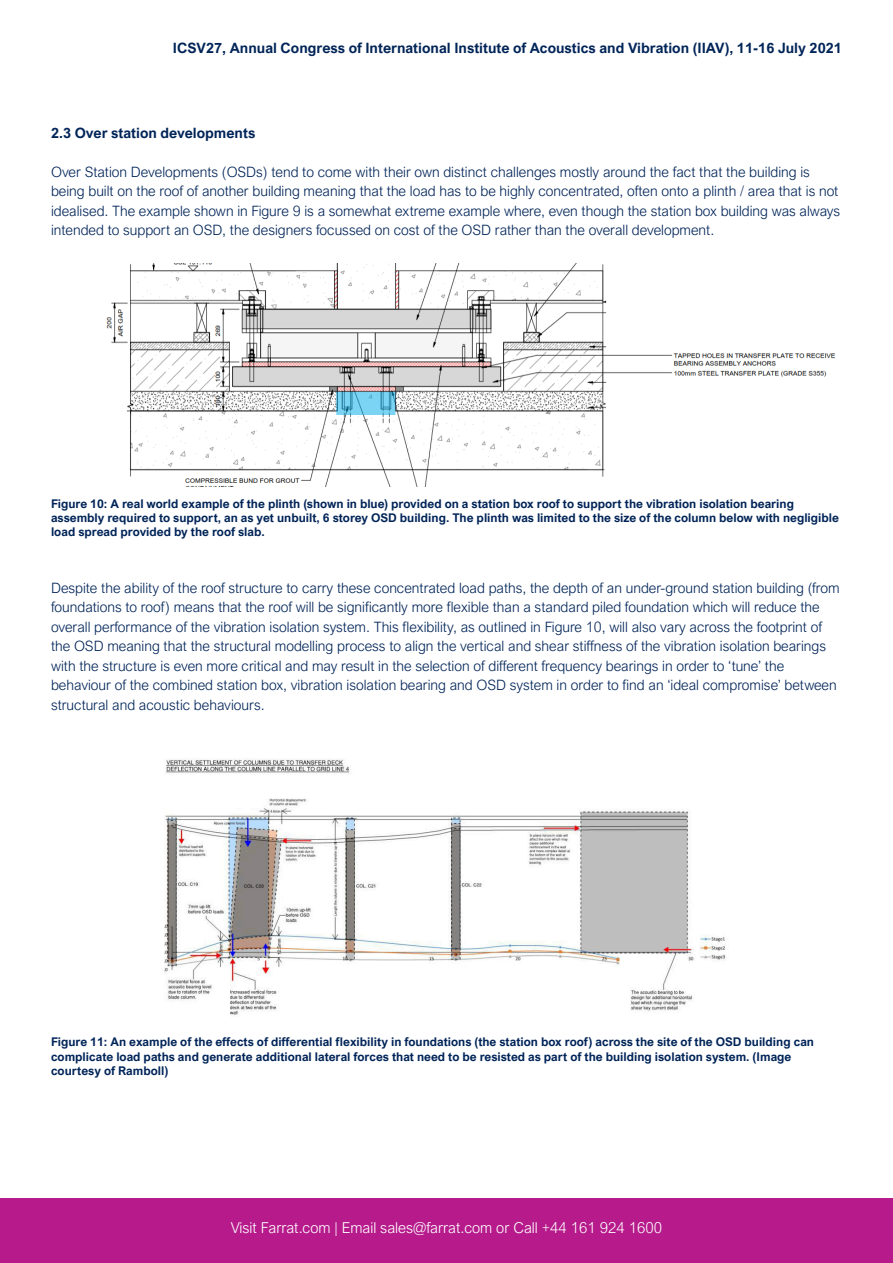
<style>
.page{position:relative;width:893px;height:1263px;background:#fff}
.page>*{position:absolute;margin:0;border:0;box-sizing:border-box;transform-origin:0 0}
.t1{font:300 15px "Arial Nova";color:#fff}
.t2{font:300 14.25px/19.5px "Arial Nova";color:#002458}
.t3{font:700 14.25px "Arial Nova";color:#002458}
.t4{font:700 12px/14.4px "Arial Nova";color:#002458}
</style>
<div class="page">
<div style="left:0;top:1198px;width:893px;height:65px;background:#b61a8b"></div>
<img style="left:106px;top:264px;width:730px;height:222px">
<img style="left:164px;top:759px;width:561px;height:256px">
<p class="t3" style="left:173px;top:40px;width:670px">ICSV27, Annual Congress of International Institute of Acoustics and Vibration (IIAV), 11-16 July 2021</p>
<p class="t3" style="left:51px;top:125px;width:206px">2.3 Over station developments</p>
<p class="t2" style="left:51px;top:162px;width:791px">Over Station Developments (OSDs) tend to come with their own distinct challenges mostly around the fact that the building is being built on the roof of another building meaning that the load has to be highly concentrated, often onto a plinth / area that is not idealised. The example shown in Figure 9 is a somewhat extreme example where, even though the station box building was always intended to support an OSD, the designers focussed on cost of the OSD rather than the overall development.</p>
<p class="t4" style="left:51px;top:496px;width:789px">Figure 10: A real world example of the plinth (shown in blue) provided on a station box roof to support the vibration isolation bearing assembly required to support, an as yet unbuilt, 6 storey OSD building. The plinth was limited to the size of the column below with negligible load spread provided by the roof slab.</p>
<p class="t2" style="left:51px;top:578px;width:790px">Despite the ability of the roof structure to carry these concentrated load paths, the depth of an under-ground station building (from foundations to roof) means that the roof will be significantly more flexible than a standard piled foundation which will reduce the overall performance of the vibration isolation system. This flexibility, as outlined in Figure 10, will also vary across the footprint of the OSD meaning that the structural modelling process to align the vertical and shear stiffness of the vibration isolation bearings with the structure is even more critical and may result in the selection of different frequency bearings in order to ‘tune’ the behaviour of the combined station box, vibration isolation bearing and OSD system in order to find an ‘ideal compromise’ between structural and acoustic behaviours.</p>
<p class="t4" style="left:51px;top:1035px;width:765px">Figure 11: An example of the effects of differential flexibility in foundations (the station box roof) across the site of the OSD building can complicate load paths and generate additional lateral forces that need to be resisted as part of the building isolation system. (Image courtesy of Ramboll)</p>
<p class="t1" style="left:231px;top:1219px;width:433px">Visit Farrat.com | Email sales@farrat.com or Call +44 161 924 1600</p>
</div>
